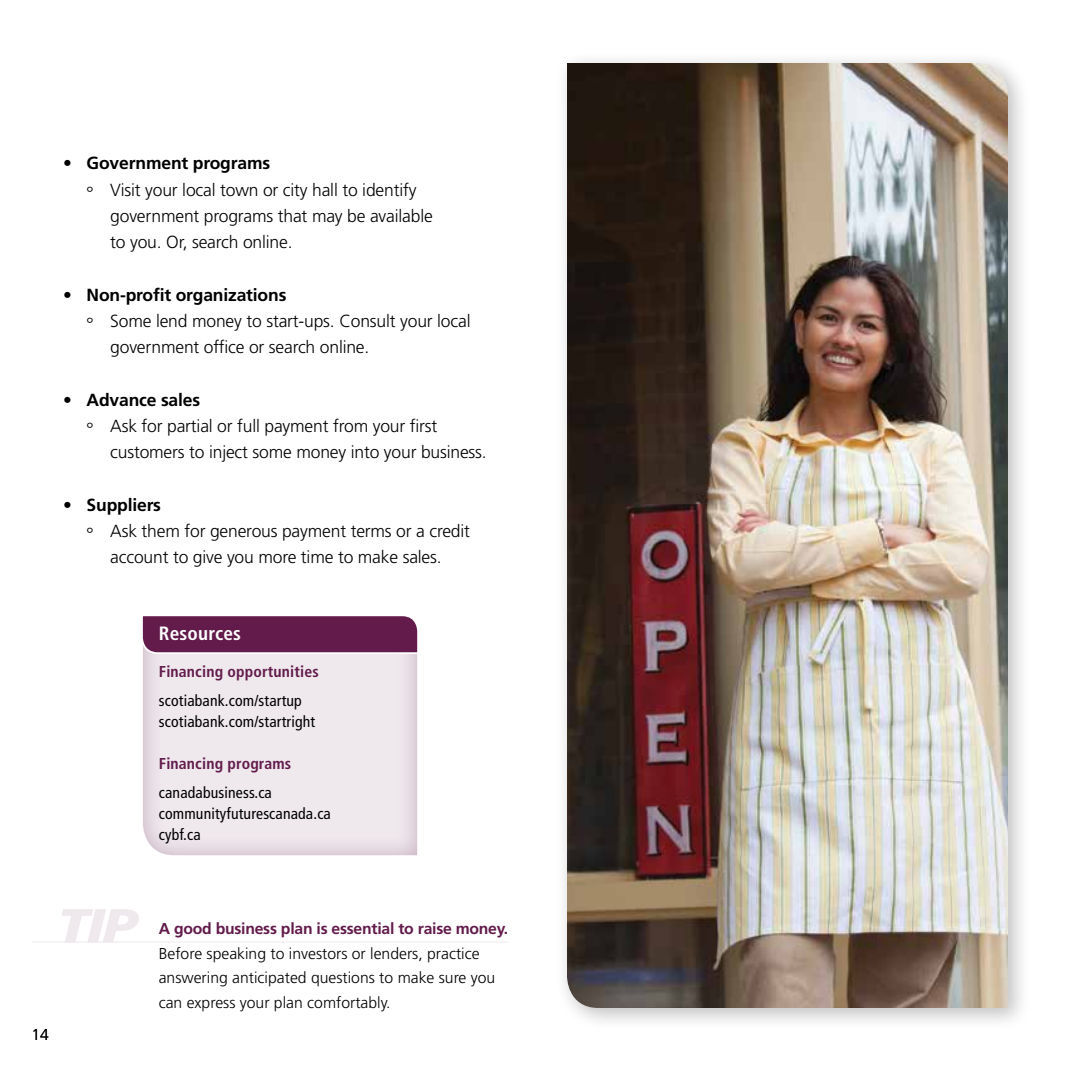
<style>
.page{position:relative;width:1071px;height:1071px;background:#fff}
.page>*{position:absolute;margin:0;border:0;box-sizing:border-box;transform-origin:0 0}
.t1{font:700 condensed 19.25px "Frutiger";letter-spacing:.01em;color:#fff}
.t2{font:300 17.5px/26.2px "Frutiger";letter-spacing:-.01em;color:#000}
.t3{font:700 17.5px "Frutiger";letter-spacing:-.01em;color:#000}
.t4{font:300 15.75px/24.5px "Frutiger";color:#000}
.t5{font:condensed 15.75px/21px "Frutiger";letter-spacing:.01em;color:#000}
.t6{font:700 15.75px "Frutiger";letter-spacing:-.015em;color:#621b4b}
.t7{font:700 condensed 15.75px "Frutiger";letter-spacing:.01em;color:#621b4b}
.s1{font-weight:400}
</style>
<div class="page">
<div style="left:555px;top:51px;width:477px;height:981px;background:#000;opacity:.25"></div>
<img style="left:567px;top:63px;width:441px;height:945px">
<div style="left:142px;top:613px;width:278px;height:243px;background:#621b4b;opacity:.3"></div>
<svg style="left:142px;top:614px;width:278px;height:41px;background:#773a63"></svg>
<hr style="left:32px;top:942px;width:476px;height:1px;background:#efe8ed">
<svg style="left:62px;top:909px;width:77px;height:33px"></svg>
<p class="t3" style="left:63px;top:153px;width:209px">• Government programs</p>
<p class="t2" style="left:110px;top:177px;width:324px;text-indent:-24px">° Visit your local town or city hall to identify government programs that may be available to you. Or, search online.</p>
<p class="t3" style="left:63px;top:284px;width:225px">• Non-profit organizations</p>
<p class="t2" style="left:110px;top:308px;width:362px;text-indent:-24px">° Some lend money to start-ups. Consult your local government office or search online.</p>
<p class="t3" style="left:63px;top:389px;width:139px"><span class="s1">•</span> Advance sales</p>
<p class="t2" style="left:87px;top:413px;width:352px">° Ask for partial or full payment from your first</p>
<p class="t2" style="left:110px;top:439px;width:378px">customers to inject some money into your business.</p>
<p class="t3" style="left:63px;top:494px;width:100px"><span class="s1">•</span> Suppliers</p>
<p class="t2" style="left:87px;top:518px;width:385px">° Ask them for generous payment terms or a credit</p>
<p class="t2" style="left:110px;top:544px;width:333px">account to give you more time to make sales.</p>
<p class="t1" style="left:159px;top:622px;width:84px">Resources</p>
<p class="t7" style="left:159px;top:662px;width:161px">Financing opportunities</p>
<p class="t5" style="left:159px;top:690px;width:158px">scotiabank.com/startup scotiabank.com/startright</p>
<p class="t7" style="left:159px;top:754px;width:134px">Financing programs</p>
<p class="t5" style="left:159px;top:782px;width:174px">canadabusiness.ca communityfuturescanada.ca cybf.ca</p>
<p class="t4" style="left:32px;top:1022px;width:19px">14</p>
<p class="t6" style="left:159px;top:920px;width:351px">A good business plan is essential to raise money.</p>
<p class="t4" style="left:159px;top:942px;width:338px">Before speaking to investors or lenders, practice answering anticipated questions to make sure you can express your plan comfortably.</p>
</div>
